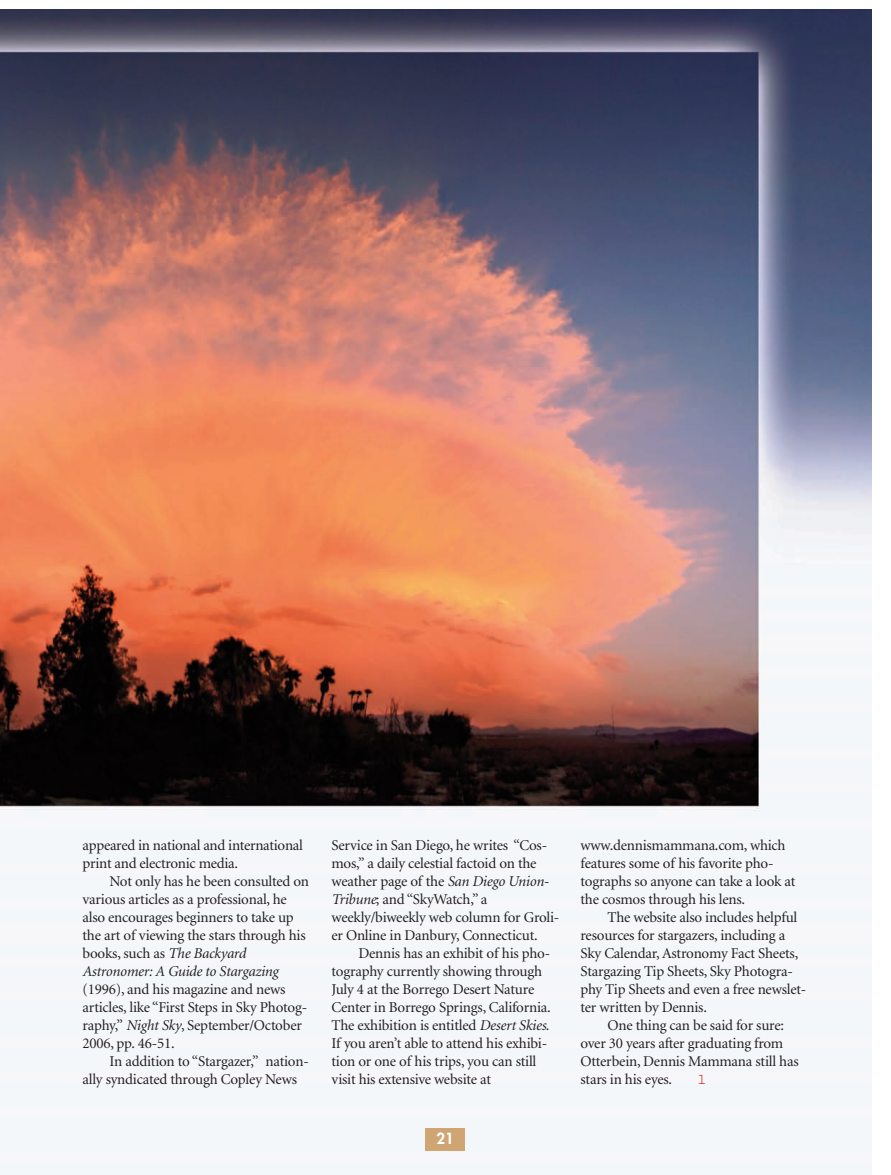
<style>
.page{position:relative;width:891px;height:1175px;background:#fff}
.page>*{position:absolute;margin:0;border:0;box-sizing:border-box;transform-origin:0 0}
.t1{font:15px/18px "Minion";letter-spacing:-.015em;color:#231f20}
.t2{font:800 15px "Futura";color:#fff}
.t3{font:15px "Courier";color:#d42621}
.s1{font-style:italic}
</style>
<div class="page">
<img style="left:0;top:9px;width:872px;height:1165px">
<div style="left:425px;top:1128px;width:40px;height:23px;background:#cea573"></div>
<p class="t1" style="left:82px;top:837px;width:222px">appeared in national and international print and electronic media.</p>
<p class="t1" style="left:82px;top:873px;width:228px;text-indent:27px">Not only has he been consulted on various articles as a professional, he also encourages beginners to take up the art of viewing the stars through his books, such as <span class="s1">The Backyard Astronomer: A Guide to Stargazing</span></p>
<p class="t1" style="left:83px;top:981px;width:226px">(1996), and his magazine and news articles, like “First Steps in Sky Photog&shy;raphy,” <span class="s1">Night Sky</span>, September/October<br>2006, pp. 46-51.</p>
<p class="t1" style="left:83px;top:1053px;width:228px;text-indent:27px">In addition to “Stargazer,” nation&shy;ally syndicated through Copley News</p>
<p class="t1" style="left:332px;top:837px;width:229px">Service in San Diego, he writes “Cos&shy;mos,” a daily celestial factoid on the weather page of the <span class="s1">San Diego Union-Tribune</span>; and “SkyWatch,” a weekly/biweekly web column for Groli&shy;er Online in Danbury, Connecticut.</p>
<p class="t1" style="left:332px;top:945px;width:221px;text-indent:27px">Dennis has an exhibit of his pho&shy;tography currently showing through July 4 at the Borrego Desert Nature Center in Borrego Springs, California.<br>The exhibition is entitled <span class="s1">Desert Skies</span>.<br>If you aren’t able to attend his exhibi&shy;tion or one of his trips, you can still visit his extensive website at</p>
<p class="t2" style="left:436px;top:1131px;width:19px">21</p>
<p class="t1" style="left:581px;top:837px;width:217px">www.dennismammana.com, which features some of his favorite pho&shy;tographs so anyone can take a look at the cosmos through his lens.</p>
<p class="t1" style="left:581px;top:909px;width:227px;text-indent:27px">The website also includes helpful resources for stargazers, including a Sky Calendar, Astronomy Fact Sheets, Stargazing Tip Sheets, Sky Photogra&shy;phy Tip Sheets and even a free newslet&shy;ter written by Dennis.</p>
<p class="t1" style="left:581px;top:1017px;width:220px;text-indent:27px">One thing can be said for sure: over 30 years after graduating from<br>Otterbein, Dennis Mammana still has stars in his eyes.</p>
<p class="t3" style="left:697px;top:1074px;width:10px">l</p>
</div>
